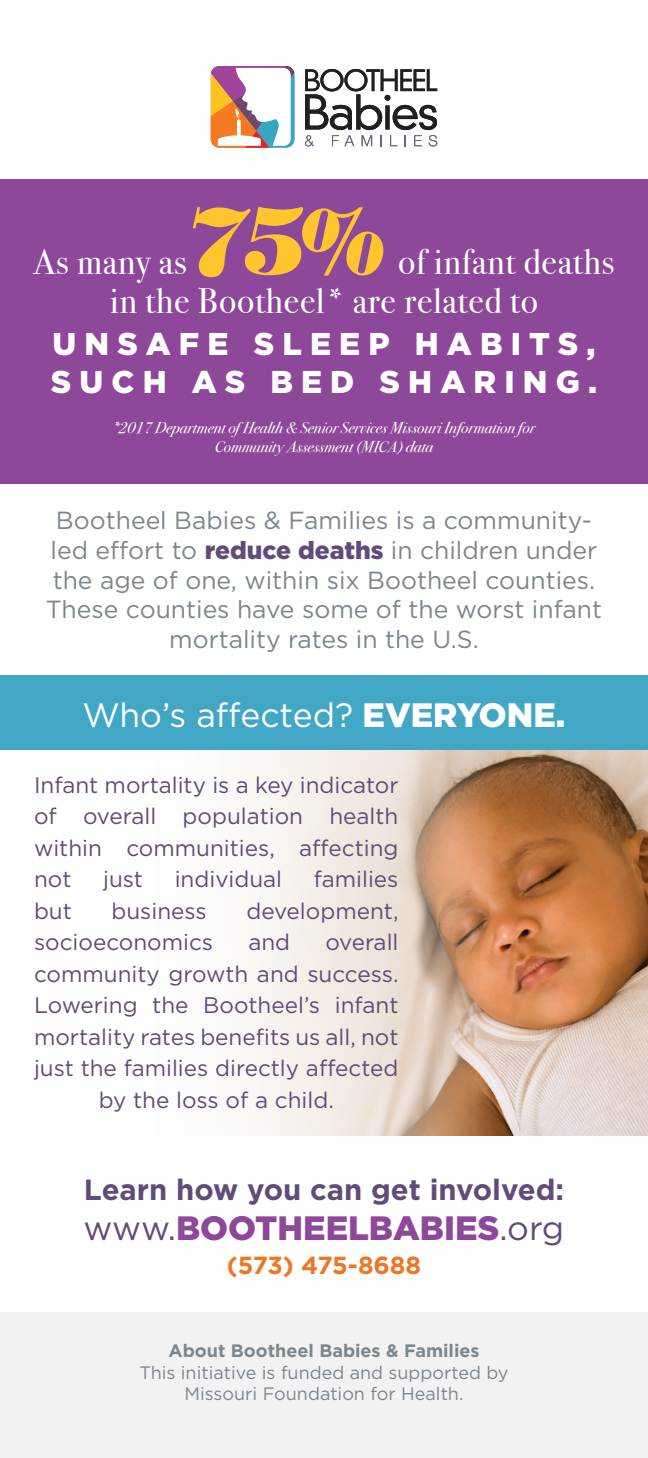
<style>
.page{position:relative;width:648px;height:1458px;background:#fff}
.page>*{position:absolute;margin:0;border:0;box-sizing:border-box;transform-origin:0 0}
.t1{font:italic 94.5px "Bodoni Poster";color:#fec52e}
.t2{font:36px/38.7px "Bodoni Svty Two ITCTT";letter-spacing:.02em;color:#fff}
.t3{font:33.75px "Gotham";color:#fff}
.t4{font:900 33.75px "Gotham";color:#8e489a}
.t5{font:900 31.5px/37.8px "Gotham";letter-spacing:.26em;color:#fff}
.t6{font:700 29.25px "Gotham";color:#614b78}
.t7{font:24.75px/29.7px "Gotham";color:#7b868d;text-align:center}
.t8{font:700 24.75px "Gotham";letter-spacing:-.02em;color:#ee7625}
.t9{font:22.5px/31.5px "Gotham";color:#614b78;text-align:justify}
.t10{font:18px/21.6px "Gotham";color:#7b868d;text-align:center}
.t11{font:700 18px "Gotham";color:#7b868d}
.t12{font:italic 15.75px/18.9px "Bodoni Svty Two ITCTT";color:#fff;text-align:center}
.s1{font-weight:900;color:#614b78}
.s2{font-weight:900}
.s3{font-weight:400;color:#614b78}
</style>
<div class="page">
<div style="left:0;top:1313px;width:648px;height:145px;background:#f1f3f3"></div>
<img style="left:100px;top:749px;width:548px;height:387px">
<div style="left:0;top:675px;width:648px;height:74px;background:#42a7c5"></div>
<div style="left:0;top:179px;width:648px;height:304px;background:#8e489a"></div>
<svg style="left:305px;top:69px;width:132px;height:77px"></svg>
<svg style="left:211px;top:66px;width:84px;height:82px"></svg>
<h1 class="t1" style="left:188px;top:184px;width:198px">75%</h1>
<h2 class="t2" style="left:33px;top:238px;width:155px">As many as</h2>
<h2 class="t2" style="left:110px;top:238px;width:506px;text-indent:288px">of infant deaths in the Bootheel* are related to</h2>
<h3 class="t5" style="left:51px;top:324px;width:548px">UNSAFE SLEEP HABITS,<br>SUCH AS BED SHARING.</h3>
<p class="t12" style="left:113px;top:417px;width:424px">*2017 Department of Health &amp; Senior Services Missouri Information for<br>Community Assessment (MICA) data</p>
<p class="t7" style="left:46px;top:505px;width:558px">Bootheel Babies &amp; Families is a community&shy;led effort to <span class="s1">reduce deaths</span> in children under the age of one, within six Bootheel counties.<br>These counties have some of the worst infant mortality rates in the U.S.</p>
<h3 class="t3" style="left:82px;top:693px;width:485px">Who’s affected? <span class="s2">EVERYONE.</span></h3>
<p class="t9" style="left:34px;top:769px;width:366px">Infant mortality is a key indicator of overall population health within communities, affecting not</p>
<p class="t9" style="left:103px;top:863px;width:41px">just</p>
<p class="t9" style="left:175px;top:863px;width:109px">individual</p>
<p class="t9" style="left:314px;top:863px;width:86px">families</p>
<p class="t9" style="left:34px;top:895px;width:39px">but</p>
<p class="t9" style="left:112px;top:895px;width:97px">business</p>
<p class="t9" style="left:246px;top:895px;width:154px">development,</p>
<p class="t9" style="left:34px;top:926px;width:181px">socioeconomics</p>
<p class="t9" style="left:248px;top:926px;width:43px">and</p>
<p class="t9" style="left:325px;top:926px;width:75px">overall</p>
<p class="t9" style="left:34px;top:958px;width:366px">community growth and success.</p>
<p class="t9" style="left:34px;top:989px;width:366px">Lowering the Bootheel’s infant</p>
<p class="t9" style="left:34px;top:1021px;width:366px">mortality rates benefits us all, not</p>
<p class="t9" style="left:34px;top:1052px;width:366px">just the families directly affected</p>
<p class="t9" style="left:99px;top:1084px;width:237px">by the loss of a child.</p>
<h3 class="t6" style="left:84px;top:1170px;width:482px">Learn how you can get involved:</h3>
<h3 class="t4" style="left:84px;top:1205px;width:482px"><span class="s3">www.</span>BOOTHEELBABIES<span class="s3">.org</span></h3>
<p class="t8" style="left:227px;top:1249px;width:196px">(573) 475-8688</p>
<p class="t11" style="left:168px;top:1339px;width:313px">About Bootheel Babies &amp; Families</p>
<p class="t10" style="left:139px;top:1361px;width:371px">This initiative is funded and supported by<br>Missouri Foundation for Health.</p>
</div>
